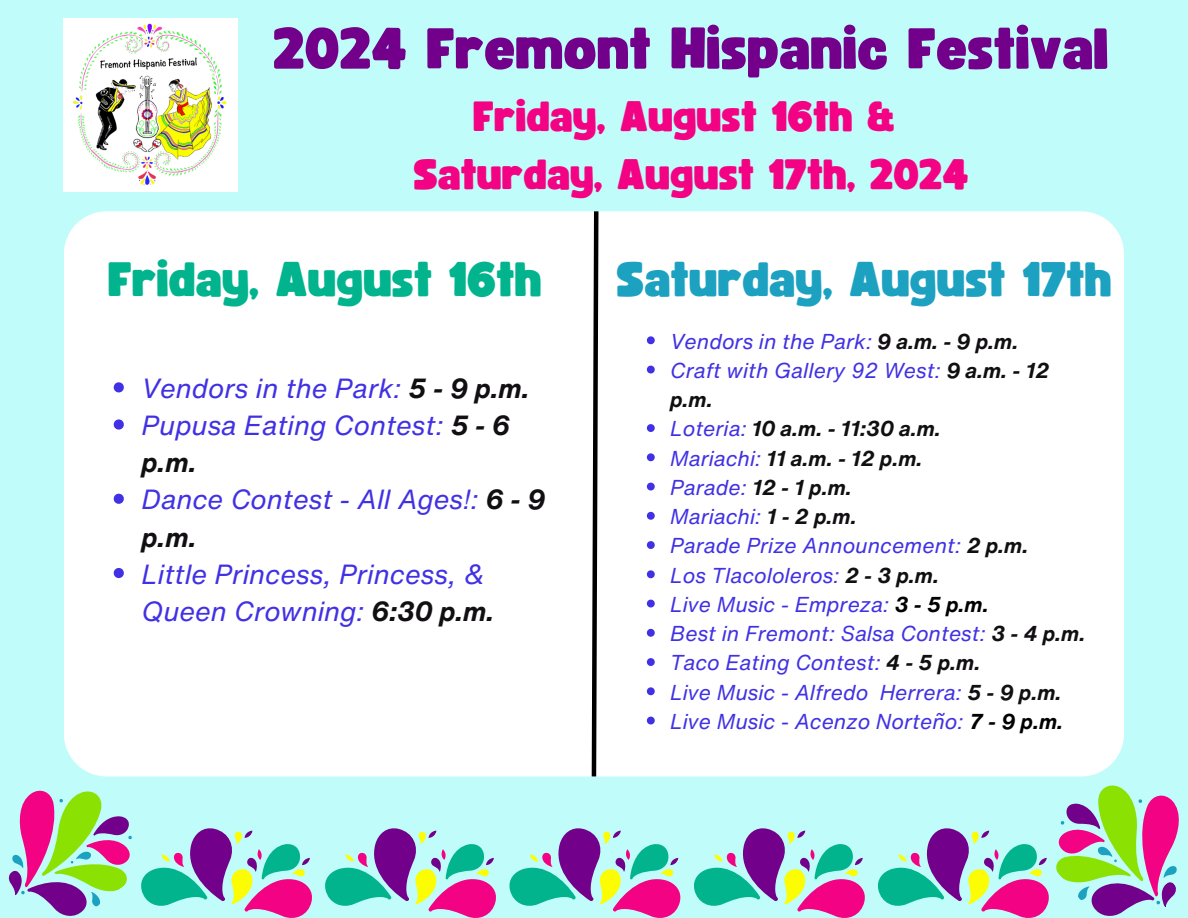
<style>
.page{position:relative;width:1188px;height:918px;background:#c0fcf9}
.page>*{position:absolute;margin:0;border:0;box-sizing:border-box;transform-origin:0 0}
.t1{font:57px "Funtastic";color:#72008b}
.t2{font:48px "Funtastic";color:#1ca2c0}
.t3{font:48px "Funtastic";color:#01b48e}
.t4{font:42px/58.5px "Funtastic";color:#f30384;text-align:center}
.t5{font:italic 27px/37.2px "Helvetica Now Text";color:#4131e4}
.t6{font:italic 21px/29.2px "Helvetica Now Text";color:#4131e4}
.t7{font:italic 700 21px "Helvetica Now Text";color:#110f11}
.s1{font-weight:700;color:#110f11}
.s2{font-weight:400;color:#4131e4}
.s3{font-weight:700;color:#000}
</style>
<div class="page">
<svg style="left:8px;top:790px;width:304px;height:128px"></svg>
<svg style="left:325px;top:828px;width:171px;height:90px"></svg>
<svg style="left:509px;top:828px;width:171px;height:90px"></svg>
<svg style="left:694px;top:828px;width:171px;height:90px"></svg>
<svg style="left:876px;top:776px;width:303px;height:142px"></svg>
<div style="left:64px;top:211px;width:1059px;height:565px;background:#fff"></div>
<img style="left:64px;top:18px;width:173px;height:173px">
<svg style="left:114px;top:382px;width:10px;height:10px"></svg>
<svg style="left:114px;top:419px;width:10px;height:11px"></svg>
<svg style="left:114px;top:494px;width:10px;height:10px"></svg>
<svg style="left:114px;top:568px;width:10px;height:10px"></svg>
<svg style="left:589px;top:211px;width:12px;height:566px;background:#9f9f9f"></svg>
<svg style="left:647px;top:336px;width:8px;height:8px"></svg>
<svg style="left:647px;top:366px;width:8px;height:7px"></svg>
<svg style="left:647px;top:424px;width:8px;height:8px"></svg>
<svg style="left:647px;top:453px;width:8px;height:8px"></svg>
<svg style="left:647px;top:483px;width:8px;height:7px"></svg>
<svg style="left:647px;top:512px;width:8px;height:8px"></svg>
<svg style="left:647px;top:541px;width:8px;height:8px"></svg>
<svg style="left:647px;top:570px;width:8px;height:8px"></svg>
<svg style="left:647px;top:600px;width:8px;height:7px"></svg>
<svg style="left:647px;top:629px;width:8px;height:8px"></svg>
<svg style="left:647px;top:658px;width:8px;height:8px"></svg>
<svg style="left:647px;top:687px;width:8px;height:8px"></svg>
<svg style="left:647px;top:717px;width:8px;height:7px"></svg>
<h1 class="t1" style="left:274px;top:23px;width:837px">2024 Fremont Hispanic Festival</h1>
<h3 class="t4" style="left:414px;top:89px;width:557px">Friday, August 16th &amp;<br>Saturday, August 17th, 2024</h3>
<h2 class="t3" style="left:109px;top:258px;width:435px">Friday, August 16th</h2>
<p class="t5" style="left:142px;top:369px;width:389px">Vendors in the Park: <span class="s1">5 - 9 p.m.</span></p>
<p class="t5" style="left:142px;top:406px;width:370px">Pupusa Eating Contest: <span class="s1">5 - 6 p.m.</span></p>
<p class="t5" style="left:142px;top:481px;width:405px">Dance Contest - All Ages!: <span class="s1">6 - 9 p.m.</span></p>
<p class="t5" style="left:142px;top:555px;width:354px">Little Princess, Princess, &amp;<br>Queen Crowning: <span class="s1">6:30 p.m.</span></p>
<h2 class="t2" style="left:617px;top:258px;width:497px">Saturday, August 17th</h2>
<p class="t6" style="left:670px;top:326px;width:350px">Vendors in the Park: <span class="s1">9 a.m. - 9 p.m.</span></p>
<p class="t6" style="left:670px;top:355px;width:381px">Craft with Gallery 92 West: <span class="s1">9 a.m. - 12 p.m.</span></p>
<p class="t7" style="left:670px;top:413px;width:272px"><span class="s2">Loteria:</span> 10 a.m. - 11:30 a.m.</p>
<p class="t7" style="left:670px;top:442px;width:254px"><span class="s2">Mariachi:</span> 11 a.m. - 12 p.m.</p>
<p class="t7" style="left:670px;top:472px;width:183px"><span class="s2">Parade:</span> 12 - 1 p.m.</p>
<p class="t6" style="left:670px;top:502px;width:188px">Mariachi: <span class="s1">1 - 2 p.m.</span></p>
<p class="t6" style="left:670px;top:531px;width:360px">Parade Prize Announcement: <span class="s1">2 p.m.</span></p>
<p class="t6" style="left:670px;top:560px;width:270px">Los Tlacololeros: <span class="s1">2 - 3 p.m.</span></p>
<p class="t6" style="left:670px;top:589px;width:320px">Live Music - Empreza: <span class="s3">3 - 5 p.m.</span></p>
<p class="t6" style="left:670px;top:619px;width:417px">Best in Fremont: Salsa Contest: <span class="s1">3 - 4 p.m.</span></p>
<p class="t6" style="left:670px;top:648px;width:312px">Taco Eating Contest: <span class="s1">4 - 5 p.m.</span></p>
<p class="t6" style="left:670px;top:677px;width:393px">Live Music - Alfredo Herrera: <span class="s1">5 - 9 p.m.</span></p>
<p class="t6" style="left:670px;top:706px;width:394px">Live Music - Acenzo Norteño: <span class="s3">7 - 9 p.m.</span></p>
</div>
